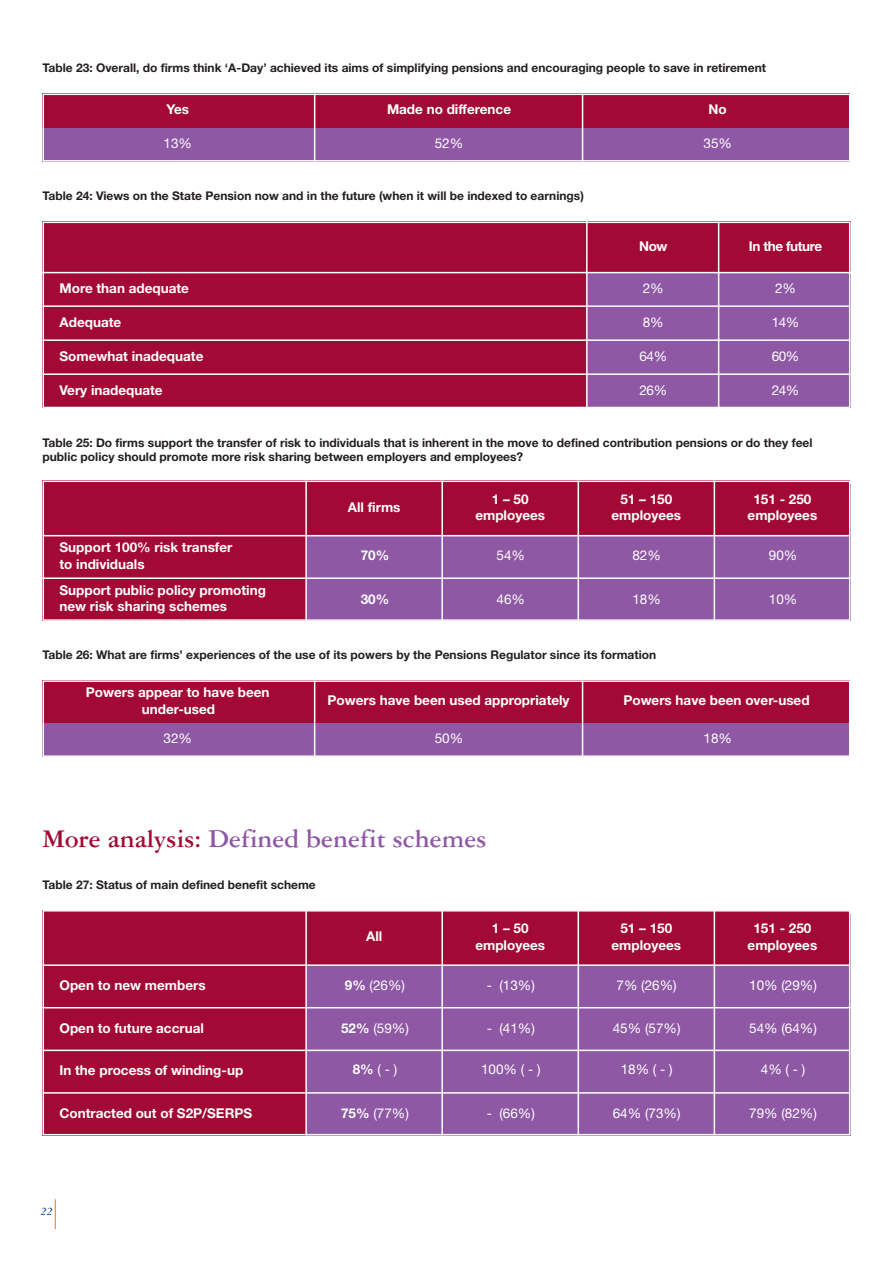
<style>
.page{position:relative;width:893px;height:1263px;background:#fff}
.page>*{position:absolute;margin:0;border:0;box-sizing:border-box;transform-origin:0 0}
.t1{font:700 27px "Garamond Three";color:#8e58a4}
.t2{font:700 13.5px/16.5px "Helvetica Neue";color:#fff;text-align:center}
.t3{font:13.5px "Helvetica Neue";color:#fff}
.t4{font:700 13.5px "Helvetica Neue";letter-spacing:-.03em;color:#fff}
.t5{font:700 12px/14.4px "Helvetica Neue";color:#231f20}
.t6{font:italic 700 12px "Garamond Three";color:#004e94}
.s1{color:#a20a35}
.s2{font-weight:700}
</style>
<div class="page">
<hr style="left:55px;top:1199px;width:1px;height:30px;background:#f36b31">
<div style="left:43px;top:94px;width:807px;height:68px;background:#8e58a4"></div>
<div style="left:43px;top:94px;width:807px;height:34px;background:#a20a35"></div>
<div style="left:43px;top:94px;width:807px;height:68px;border:2px solid #fff"></div>
<hr style="left:314px;top:94px;width:1px;height:67px;background:#fff">
<hr style="left:582px;top:94px;width:1px;height:68px;background:#fff">
<svg style="left:42px;top:221px;width:809px;height:187px;background:#9f2253"></svg>
<hr style="left:718px;top:222px;width:1px;height:187px;background:#fff">
<hr style="left:586px;top:221px;width:2px;height:187px;background:#fff">
<hr style="left:43px;top:305px;width:807px;height:2px;background:#fff">
<hr style="left:43px;top:339px;width:807px;height:2px;background:#fff">
<hr style="left:43px;top:373px;width:807px;height:2px;background:#fff">
<svg style="left:42px;top:480px;width:809px;height:141px;background:#9e3369"></svg>
<hr style="left:305px;top:480px;width:2px;height:141px;background:#fff">
<hr style="left:441px;top:480px;width:2px;height:141px;background:#fff">
<hr style="left:578px;top:480px;width:1px;height:141px;background:#fff">
<hr style="left:714px;top:480px;width:1px;height:141px;background:#fff">
<div style="left:43px;top:689px;width:807px;height:68px;background:#8e58a4"></div>
<div style="left:43px;top:680px;width:807px;height:43px;background:#a20a35"></div>
<div style="left:43px;top:680px;width:807px;height:77px;border:2px solid #fff"></div>
<hr style="left:314px;top:680px;width:1px;height:77px;background:#fff">
<hr style="left:582px;top:680px;width:1px;height:77px;background:#fff">
<svg style="left:42px;top:910px;width:809px;height:226px;background:#9b3872"></svg>
<hr style="left:43px;top:1049px;width:807px;height:2px;background:#fff">
<hr style="left:43px;top:1092px;width:807px;height:2px;background:#fff">
<hr style="left:305px;top:910px;width:2px;height:225px;background:#fff">
<hr style="left:441px;top:910px;width:2px;height:225px;background:#fff">
<hr style="left:578px;top:910px;width:1px;height:225px;background:#fff">
<hr style="left:714px;top:910px;width:1px;height:225px;background:#fff">
<p class="t5" style="left:43px;top:62px;width:725px">Table 23: Overall, do firms think ‘A-Day’ achieved its aims of simplifying pensions and encouraging people to save in retirement</p>
<p class="t2" style="left:166px;top:102px;width:24px">Yes</p>
<p class="t2" style="left:387px;top:102px;width:126px">Made no difference</p>
<p class="t2" style="left:709px;top:102px;width:20px">No</p>
<p class="t3" style="left:164px;top:138px;width:30px">13%</p>
<p class="t3" style="left:435px;top:138px;width:30px">52%</p>
<p class="t3" style="left:703px;top:138px;width:30px">35%</p>
<p class="t5" style="left:43px;top:190px;width:543px">Table 24: Views on the State Pension now and in the future (when it will be indexed to earnings)</p>
<p class="t2" style="left:639px;top:239px;width:30px">Now</p>
<p class="t4" style="left:749px;top:241px;width:75px">In the future</p>
<p class="t2" style="left:60px;top:281px;width:131px">More than adequate</p>
<p class="t3" style="left:643px;top:283px;width:22px">2%</p>
<p class="t3" style="left:775px;top:283px;width:22px">2%</p>
<p class="t2" style="left:60px;top:315px;width:63px">Adequate</p>
<p class="t3" style="left:643px;top:317px;width:22px">8%</p>
<p class="t3" style="left:772px;top:317px;width:29px">14%</p>
<p class="t2" style="left:60px;top:349px;width:145px">Somewhat inadequate</p>
<p class="t3" style="left:639px;top:351px;width:29px">64%</p>
<p class="t3" style="left:772px;top:351px;width:29px">60%</p>
<p class="t2" style="left:60px;top:383px;width:105px">Very inadequate</p>
<p class="t3" style="left:639px;top:385px;width:29px">26%</p>
<p class="t3" style="left:772px;top:385px;width:29px">24%</p>
<p class="t5" style="left:43px;top:436px;width:771px">Table 25: Do firms support the transfer of risk to individuals that is inherent in the move to defined contribution pensions or do they feel public policy should promote more risk sharing between employers and employees?</p>
<p class="t2" style="left:60px;top:540px;width:174px;text-align:left">Support 100% risk transfer to individuals</p>
<p class="t2" style="left:60px;top:583px;width:208px;text-align:left">Support public policy promoting new risk sharing schemes</p>
<p class="t2" style="left:348px;top:500px;width:54px">All firms</p>
<p class="t2" style="left:475px;top:492px;width:71px">1 – 50 employees</p>
<p class="t2" style="left:611px;top:492px;width:71px">51 – 150 employees</p>
<p class="t2" style="left:748px;top:492px;width:71px">151 - 250 employees</p>
<p class="t2" style="left:361px;top:549px;width:30px">70%</p>
<p class="t3" style="left:497px;top:551px;width:30px">54%</p>
<p class="t3" style="left:632px;top:551px;width:30px">82%</p>
<p class="t3" style="left:769px;top:551px;width:30px">90%</p>
<p class="t2" style="left:361px;top:592px;width:30px">30%</p>
<p class="t3" style="left:497px;top:594px;width:30px">46%</p>
<p class="t3" style="left:632px;top:594px;width:30px">18%</p>
<p class="t3" style="left:769px;top:594px;width:30px">10%</p>
<p class="t5" style="left:43px;top:649px;width:615px">Table 26: What are firms’ experiences of the use of its powers by the Pensions Regulator since its formation</p>
<p class="t2" style="left:86px;top:685px;width:185px">Powers appear to have been under-used</p>
<p class="t2" style="left:328px;top:693px;width:244px">Powers have been used appropriately</p>
<p class="t3" style="left:164px;top:734px;width:30px">32%</p>
<p class="t3" style="left:435px;top:734px;width:30px">50%</p>
<p class="t3" style="left:703px;top:734px;width:30px">18%</p>
<p class="t2" style="left:623px;top:693px;width:188px">Powers have been over-used</p>
<h1 class="t1" style="left:43px;top:829px;width:446px"><span class="s1">More analysis:</span> Defined benefit schemes</h1>
<p class="t5" style="left:43px;top:878px;width:275px">Table 27: Status of main defined benefit scheme</p>
<p class="t2" style="left:60px;top:978px;width:148px">Open to new members</p>
<p class="t2" style="left:60px;top:1021px;width:146px">Open to future accrual</p>
<p class="t2" style="left:60px;top:1063px;width:185px">In the process of winding-up</p>
<p class="t2" style="left:60px;top:1106px;width:194px">Contracted out of S2P/SERPS</p>
<p class="t2" style="left:366px;top:929px;width:18px">All</p>
<p class="t2" style="left:475px;top:921px;width:71px">1 – 50 employees</p>
<p class="t2" style="left:611px;top:921px;width:71px">51 – 150 employees</p>
<p class="t2" style="left:748px;top:921px;width:71px">151 - 250 employees</p>
<p class="t3" style="left:345px;top:980px;width:62px"><span class="s2">9%</span> (26%)</p>
<p class="t3" style="left:487px;top:980px;width:50px">- (13%)</p>
<p class="t3" style="left:616px;top:980px;width:62px">7% (26%)</p>
<p class="t3" style="left:749px;top:980px;width:69px">10% (29%)</p>
<p class="t3" style="left:341px;top:1024px;width:69px"><span class="s2">52%</span> (59%)</p>
<p class="t3" style="left:487px;top:1024px;width:50px">- (41%)</p>
<p class="t3" style="left:613px;top:1024px;width:69px">45% (57%)</p>
<p class="t3" style="left:749px;top:1024px;width:69px">54% (64%)</p>
<p class="t3" style="left:353px;top:1064px;width:46px"><span class="s2">8%</span> ( - )</p>
<p class="t3" style="left:481px;top:1064px;width:61px">100% ( - )</p>
<p class="t3" style="left:621px;top:1064px;width:53px">18% ( - )</p>
<p class="t3" style="left:761px;top:1064px;width:46px">4% ( - )</p>
<p class="t3" style="left:341px;top:1108px;width:69px"><span class="s2">75%</span> (77%)</p>
<p class="t3" style="left:487px;top:1108px;width:50px">- (66%)</p>
<p class="t3" style="left:613px;top:1108px;width:69px">64% (73%)</p>
<p class="t3" style="left:749px;top:1108px;width:69px">79% (82%)</p>
<p class="t6" style="left:41px;top:1207px;width:13px">22</p>
</div>
